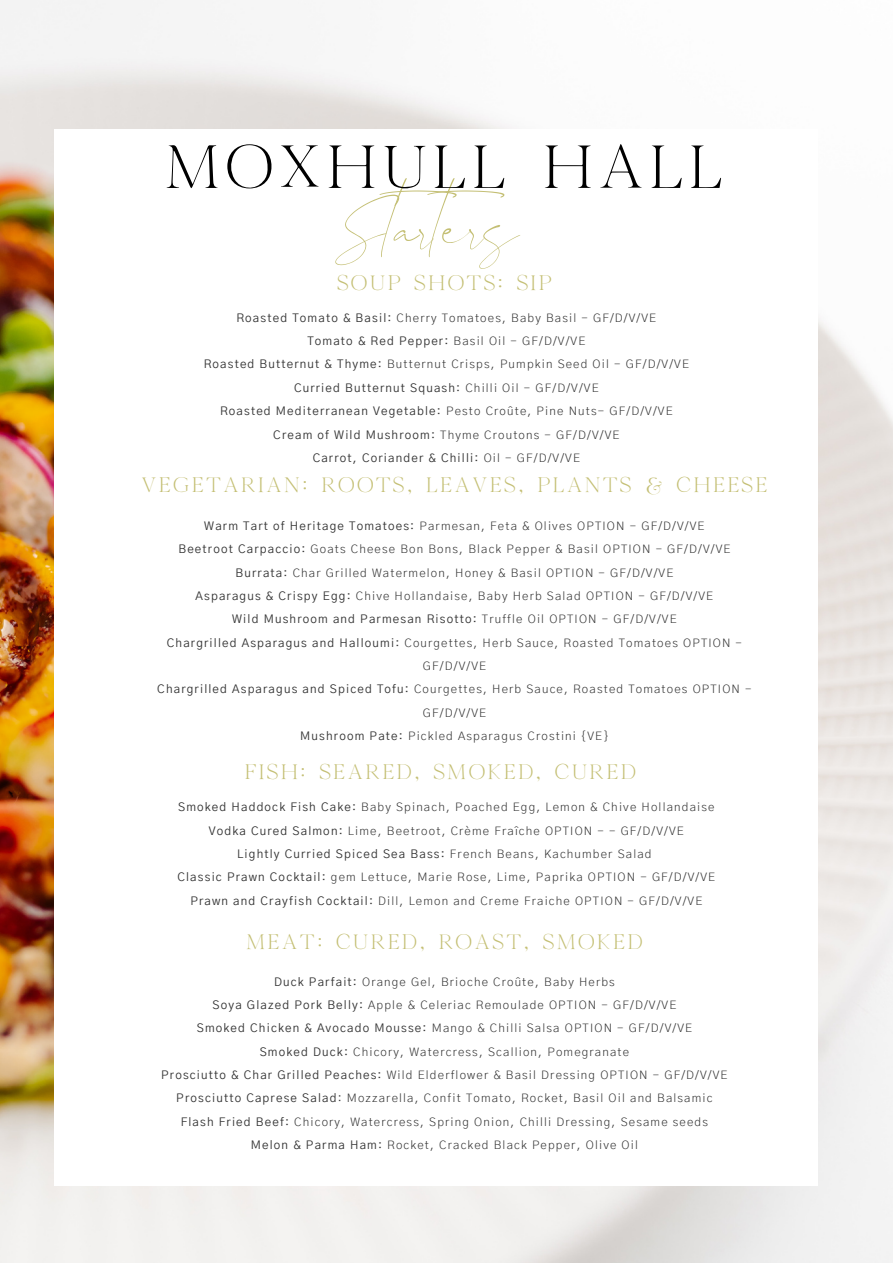
<style>
.page{position:relative;width:893px;height:1264px;background:#fff}
.page>*{position:absolute;margin:0;border:0;box-sizing:border-box;transform-origin:0 0}
.t1{font:italic 78px "Sanrossi Script";color:#c4bf74}
.t2{font:21.15px "Sonata Serif";letter-spacing:.17em;color:#c4bf74}
.t3{font:300 11.7px/23.2px "Gothic A1";letter-spacing:.1em;color:#333;text-align:center}
.s1{font-weight:400}
</style>
<div class="page">
<img style="left:0;top:0;width:892px;height:1262px">
<div style="left:55px;top:130px;width:762px;height:1055px;background:#fff"></div>
<svg style="left:166px;top:145px;width:52px;height:43px"></svg>
<svg style="left:227px;top:144px;width:45px;height:44px"></svg>
<svg style="left:281px;top:145px;width:38px;height:42px"></svg>
<svg style="left:328px;top:145px;width:47px;height:43px"></svg>
<svg style="left:384px;top:146px;width:41px;height:42px"></svg>
<svg style="left:434px;top:145px;width:31px;height:43px"></svg>
<svg style="left:474px;top:145px;width:30px;height:43px"></svg>
<svg style="left:545px;top:145px;width:46px;height:43px"></svg>
<svg style="left:600px;top:144px;width:42px;height:44px"></svg>
<svg style="left:651px;top:145px;width:30px;height:43px"></svg>
<svg style="left:691px;top:145px;width:30px;height:43px"></svg>
<h1 class="t1" style="left:340px;top:173px;width:181px">Starters</h1>
<h2 class="t2" style="left:338px;top:270px;width:215px">SOUP SHOTS: SIP</h2>
<p class="t3" style="left:204px;top:307px;width:487px"><span class="s1">Roasted Tomato &amp; Basil:</span> Cherry Tomatoes, Baby Basil - GF/D/V/VE<br><span class="s1">Tomato &amp; Red Pepper:</span> Basil Oil - GF/D/V/VE<br><span class="s1">Roasted Butternut &amp; Thyme:</span> Butternut Crisps, Pumpkin Seed Oil - GF/D/V/VE <span class="s1">Curried Butternut Squash:</span> Chilli Oil - GF/D/V/VE<br><span class="s1">Roasted Mediterranean Vegetable:</span> Pesto Croûte, Pine Nuts- GF/D/V/VE <span class="s1">Cream of Wild Mushroom:</span> Thyme Croutons - GF/D/V/VE<br><span class="s1">Carrot, Coriander &amp; Chilli:</span> Oil - GF/D/V/VE</p>
<h2 class="t2" style="left:142px;top:473px;width:626px">VEGETARIAN: ROOTS, LEAVES, PLANTS &amp; CHEESE</h2>
<p class="t3" style="left:157px;top:515px;width:595px"><span class="s1">Warm Tart of Heritage Tomatoes:</span> Parmesan, Feta &amp; Olives OPTION - GF/D/V/VE<br><span class="s1">Beetroot Carpaccio:</span> Goats Cheese Bon Bons, Black Pepper &amp; Basil OPTION - GF/D/V/VE <span class="s1">Burrata:</span> Char Grilled Watermelon, Honey &amp; Basil OPTION - GF/D/V/VE<br><span class="s1">Asparagus &amp; Crispy Egg:</span> Chive Hollandaise, Baby Herb Salad OPTION - GF/D/V/VE<br><span class="s1">Wild Mushroom and Parmesan Risotto:</span> Truffle Oil OPTION - GF/D/V/VE<br><span class="s1">Chargrilled Asparagus and Halloumi:</span> Courgettes, Herb Sauce, Roasted Tomatoes OPTION - GF/D/V/VE<br><span class="s1">Chargrilled Asparagus and Spiced Tofu:</span> Courgettes, Herb Sauce, Roasted Tomatoes OPTION - GF/D/V/VE<br><span class="s1">Mushroom Pate:</span> Pickled Asparagus Crostini {VE}</p>
<h2 class="t2" style="left:245px;top:759px;width:391px">FISH: SEARED, SMOKED, CURED</h2>
<p class="t3" style="left:177px;top:796px;width:539px"><span class="s1">Smoked Haddock Fish Cake:</span> Baby Spinach, Poached Egg, Lemon &amp; Chive Hollandaise <span class="s1">Vodka Cured Salmon:</span> Lime, Beetroot, Crème Fraîche OPTION - - GF/D/V/VE<br><span class="s1">Lightly Curried Spiced Sea Bass:</span> French Beans, Kachumber Salad<br><span class="s1">Classic Prawn Cocktail:</span> gem Lettuce, Marie Rose, Lime, Paprika OPTION - GF/D/V/VE <span class="s1">Prawn and Crayfish Cocktail:</span> Dill, Lemon and Creme Fraiche OPTION - GF/D/V/VE</p>
<h2 class="t2" style="left:247px;top:929px;width:396px">MEAT: CURED, ROAST, SMOKED</h2>
<p class="t3" style="left:161px;top:970px;width:568px"><span class="s1">Duck Parfait:</span> Orange Gel, Brioche Croûte, Baby Herbs<br><span class="s1">Soya Glazed Pork Belly:</span> Apple &amp; Celeriac Remoulade OPTION - GF/D/V/VE<br><span class="s1">Smoked Chicken &amp; Avocado Mousse:</span> Mango &amp; Chilli Salsa OPTION - GF/D/V/VE<br><span class="s1">Smoked Duck:</span> Chicory, Watercress, Scallion, Pomegranate<br><span class="s1">Prosciutto &amp; Char Grilled Peaches:</span> Wild Elderflower &amp; Basil Dressing OPTION - GF/D/V/VE <span class="s1">Prosciutto Caprese Salad</span>: Mozzarella, Confit Tomato, Rocket, Basil Oil and Balsamic <span class="s1">Flash Fried Beef:</span> Chicory, Watercress, Spring Onion, Chilli Dressing, Sesame seeds <span class="s1">Melon &amp; Parma Ham:</span> Rocket, Cracked Black Pepper, Olive Oil</p>
</div>
